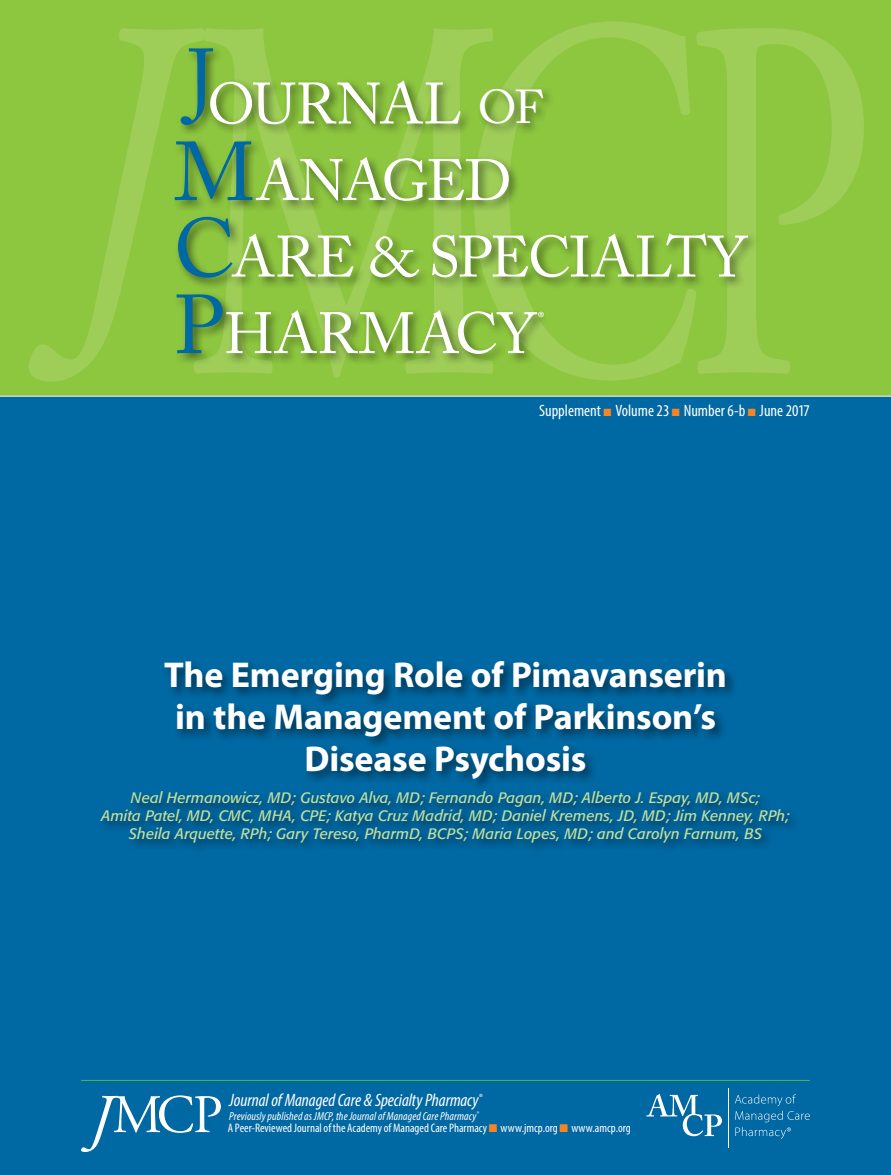
<style>
.page{position:relative;width:891px;height:1175px;background:#fff}
.page>*{position:absolute;margin:0;border:0;box-sizing:border-box;transform-origin:0 0}
.t1{font:57.75px/76.5px "Adobe Caslon";letter-spacing:-.005em;color:#fff}
.t2{font:700 36px/42px "Myriad Pro";letter-spacing:-.005em;color:#fff;text-align:center}
.t3{font:italic condensed 18px "Myriad Pro";letter-spacing:-.005em;color:#fff}
.t4{font:condensed 16.5px "Myriad Pro";color:#fff}
.t5{font:italic 15px/18px "Formata";letter-spacing:.005em;color:#c4df9b;text-align:center}
.t6{font:condensed 12.3px "Myriad Pro";color:#fff}
.t7{font:italic condensed 11.7px "Myriad Pro";letter-spacing:.01em;color:#fff}
.s1{font-size:47.25px}
.s2{font-size:82.5px;color:#0068a2}
.s3{font-size:57px}
.s4{color:#f58427}
</style>
<div class="page">
<div style="left:0;top:0;width:891px;height:418px;background:#8dc63f"></div>
<svg style="left:29px;top:21px;width:835px;height:361px"></svg>
<div style="left:172px;top:45px;width:588px;height:321px;background:#000;opacity:.5"></div>
<div style="left:0;top:396px;width:891px;height:778px;background:#0068a2"></div>
<svg style="left:735px;top:1094px;width:75px;height:44px;background:#1675a9"></svg>
<hr style="left:728px;top:1087px;width:1px;height:60px;background:#fff">
<svg style="left:646px;top:1093px;width:76px;height:43px;background:#3185b3"></svg>
<hr style="left:81px;top:1080px;width:729px;height:1px;background:#54b948">
<svg style="left:81px;top:1095px;width:140px;height:57px;background:#2c82b2"></svg>
<div style="left:98px;top:658px;width:704px;height:196px;background:#000;opacity:.5"></div>
<h1 class="t1" style="left:174px;top:66px;width:574px"><sup>J</sup>OURNAL <span class="s1">OF<br></span><span class="s2">M</span>ANAGED<br><span class="s2">C</span>ARE <span class="s3">&amp;</span> SPECIALTY<br><span class="s2">P</span>HARMACY</h1>
<p class="t3" style="left:537px;top:307px;width:8px">®</p>
<p class="t4" style="left:539px;top:401px;width:272px">Supplement <span class="s4">■</span> Volume 23 <span class="s4">■</span> Number 6-b <span class="s4">■</span> June 2017</p>
<h2 class="t2" style="left:164px;top:653px;width:564px">The Emerging Role of Pimavanserin in the Management of Parkinson’s<br>Disease Psychosis</h2>
<p class="t5" style="left:101px;top:788px;width:690px">Neal Hermanowicz, MD; Gustavo Alva, MD; Fernando Pagan, MD; Alberto J. Espay, MD, MSc;<br>Amita Patel, MD, CMC, MHA, CPE; Katya Cruz Madrid, MD; Daniel Kremens, JD, MD; Jim Kenney, RPh;<br>Sheila Arquette, RPh; Gary Tereso, PharmD, BCPS; Maria Lopes, MD; and Carolyn Farnum, BS</p>
<p class="t3" style="left:229px;top:1089px;width:255px">Journal of Managed Care &amp; Specialty Pharmacy<sup>®</sup></p>
<p class="t7" style="left:229px;top:1108px;width:251px">Previously published as JMCP, the Journal of Managed Care Pharmacy<sup>®</sup></p>
<p class="t6" style="left:228px;top:1120px;width:404px">A Peer-Reviewed Journal of the Academy of Managed Care Pharmacy <span class="s4">■</span> www.jmcp.org <span class="s4">■</span> www.amcp.org</p>
</div>
